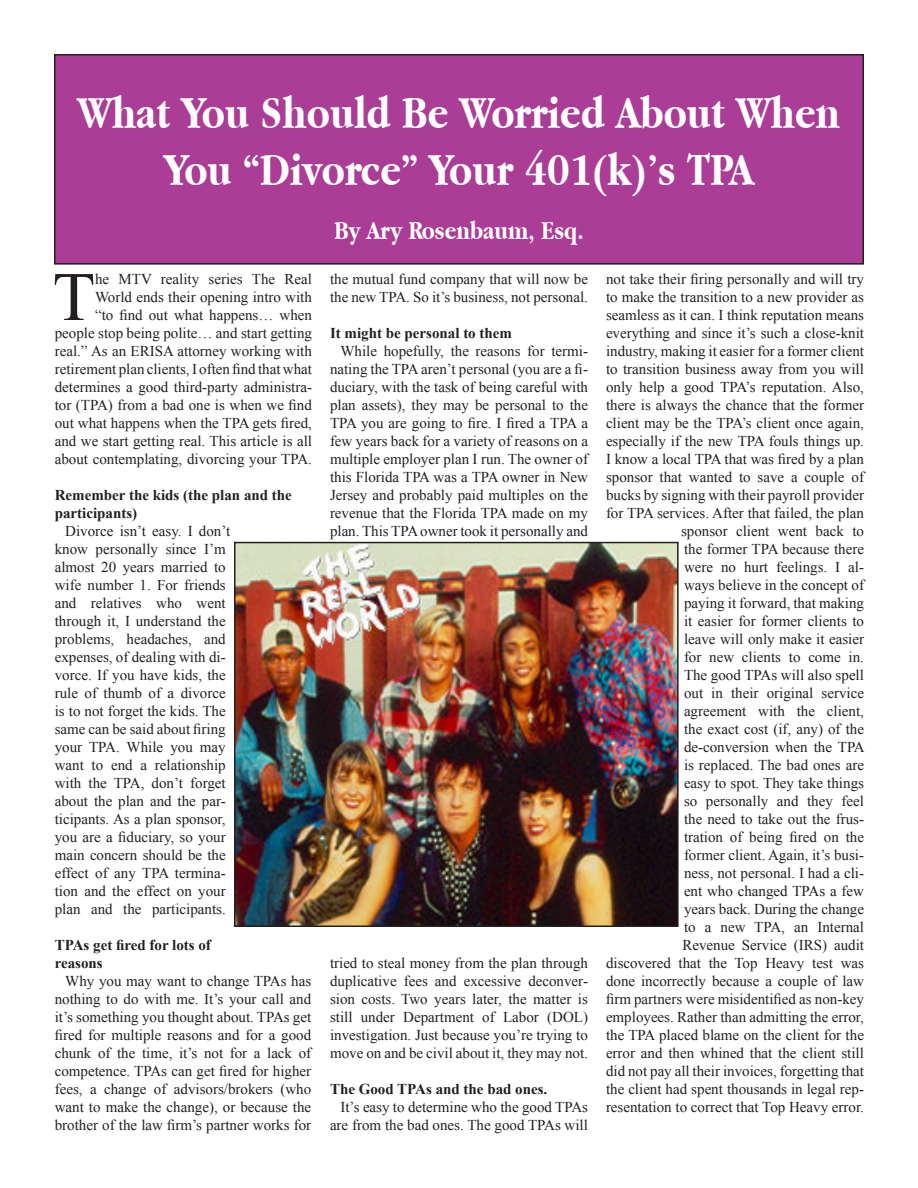
<style>
.page{position:relative;width:918px;height:1188px;background:#fff}
.page>*{position:absolute;margin:0;border:0;box-sizing:border-box;transform-origin:0 0}
.t1{font:69.3px "Times New Roman";color:#231f20}
.t2{font:700 48px/57.6px "Apple Garamond";color:#fff;text-align:center}
.t3{font:700 27px "Apple Garamond";color:#fff}
.t4{font:15px/18px "Times New Roman";color:#231f20;text-align:right}
.t5{font:700 15px/18px "Times New Roman";color:#231f20}
</style>
<div class="page">
<div style="left:55px;top:55px;width:808px;height:209px;background:#ab3d96"></div>
<div style="left:54px;top:54px;width:810px;height:211px;border:2px solid #231f20"></div>
<img style="left:237px;top:545px;width:439px;height:379px">
<div style="left:234px;top:542px;width:445px;height:385px;border:2px solid #231f20"></div>
<p class="t2" style="left:78px;top:83px;width:764px">What You Should Be Worried About When<br>You “Divorce” Your 401(k)’s TPA</p>
<p class="t3" style="left:334px;top:216px;width:251px">By Ary Rosenbaum, Esq.</p>
<p class="t1" style="left:53px;top:250px;width:44px">T</p>
<p class="t4" style="left:330px;top:270px;width:260px;text-align:left">the mutual fund company that will now be the new TPA. So it’s business, not personal.</p>
<p class="t5" style="left:330px;top:324px;width:184px">It might be personal to them</p>
<p class="t4" style="left:330px;top:342px;width:260px;text-align:justify;text-indent:10px">While hopefully, the reasons for termi&shy;nating the TPA aren’t personal (you are a fi&shy;duciary, with the task of being careful with plan assets), they may be personal to the TPA you are going to fire. I fired a TPA a few years back for a variety of reasons on a multiple employer plan I run. The owner of this Florida TPA was a TPA owner in New Jersey and probably paid multiples on the revenue that the Florida TPA made on my plan. This TPA owner took it personally and</p>
<p class="t4" style="left:606px;top:270px;width:260px">not take their firing personally and will try to make the transition to a new provider as seamless as it can. I think reputation means everything and since it’s such a close-knit industry, making it easier for a former client to transition business away from you will only help a good TPA’s reputation. Also, there is always the chance that the former client may be the TPA’s client once again, especially if the new TPA fouls things up.<br>I know a local TPA that was fired by a plan sponsor that wanted to save a couple of bucks by signing with their payroll provider for TPA services. After that failed, the plan sponsor client went back to<br>the former TPA because there<br>were no hurt feelings. I al-<br>ways believe in the concept of<br>paying it forward, that making<br>it easier for former clients to<br>leave will only make it easier<br>for new clients to come in.<br>The good TPAs will also spell<br>out in their original service<br>agreement with the client,<br>the exact cost (if, any) of the de-conversion when the TPA<br>is replaced. The bad ones are<br>easy to spot. They take things<br>so personally and they feel<br>the need to take out the frus-<br>tration of being fired on the<br>former client. Again, it’s busi-<br>ness, not personal. I had a cli-<br>ent who changed TPAs a few<br>years back. During the change<br>to a new TPA, an Internal<br>Revenue Service (IRS) audit<br>discovered that the Top Heavy test was done incorrectly because a couple of law firm partners were misidentified as non-key employees. Rather than admitting the error, the TPA placed blame on the client for the error and then whined that the client still did not pay all their invoices, forgetting that the client had spent thousands in legal rep&shy;resentation to correct that Top Heavy error.</p>
<p class="t4" style="left:55px;top:270px;width:259px">he MTV reality series The Real World ends their opening intro with<br>“to find out what happens… when people stop being polite… and start getting real.” As an ERISA attorney working with retirement plan clients, I often find that what determines a good third-party administra&shy;tor (TPA) from a bad one is when we find out what happens when the TPA gets fired, and we start getting real. This article is all about contemplating, divorcing your TPA.</p>
<p class="t5" style="left:55px;top:486px;width:239px">Remember the kids (the plan and the participants)</p>
<p class="t4" style="left:55px;top:522px;width:177px;text-align:left;text-indent:10px">Divorce isn’t easy. I don’t know personally since I’m almost 20 years married to wife number 1. For friends and relatives who went through it, I understand the problems, headaches, and expenses, of dealing with di&shy;vorce. If you have kids, the rule of thumb of a divorce is to not forget the kids. The same can be said about firing your TPA. While you may want to end a relationship with the TPA, don’t forget about the plan and the par&shy;ticipants. As a plan sponsor, you are a fiduciary, so your main concern should be the effect of any TPA termina&shy;tion and the effect on your plan and the participants.</p>
<p class="t5" style="left:55px;top:936px;width:158px">TPAs get fired for lots of reasons</p>
<p class="t4" style="left:55px;top:972px;width:258px;text-align:justify;text-indent:10px">Why you may want to change TPAs has nothing to do with me. It’s your call and it’s something you thought about. TPAs get fired for multiple reasons and for a good chunk of the time, it’s not for a lack of competence. TPAs can get fired for higher fees, a change of advisors/brokers (who want to make the change), or because the brother of the law firm’s partner works for</p>
<p class="t4" style="left:330px;top:954px;width:260px;text-align:justify">tried to steal money from the plan through duplicative fees and excessive deconver&shy;sion costs. Two years later, the matter is still under Department of Labor (DOL) investigation. Just because you’re trying to move on and be civil about it, they may not.</p>
<p class="t5" style="left:330px;top:1080px;width:219px">The Good TPAs and the bad ones.</p>
<p class="t4" style="left:330px;top:1098px;width:260px">It’s easy to determine who the good TPAs are from the bad ones. The good TPAs will</p>
</div>
